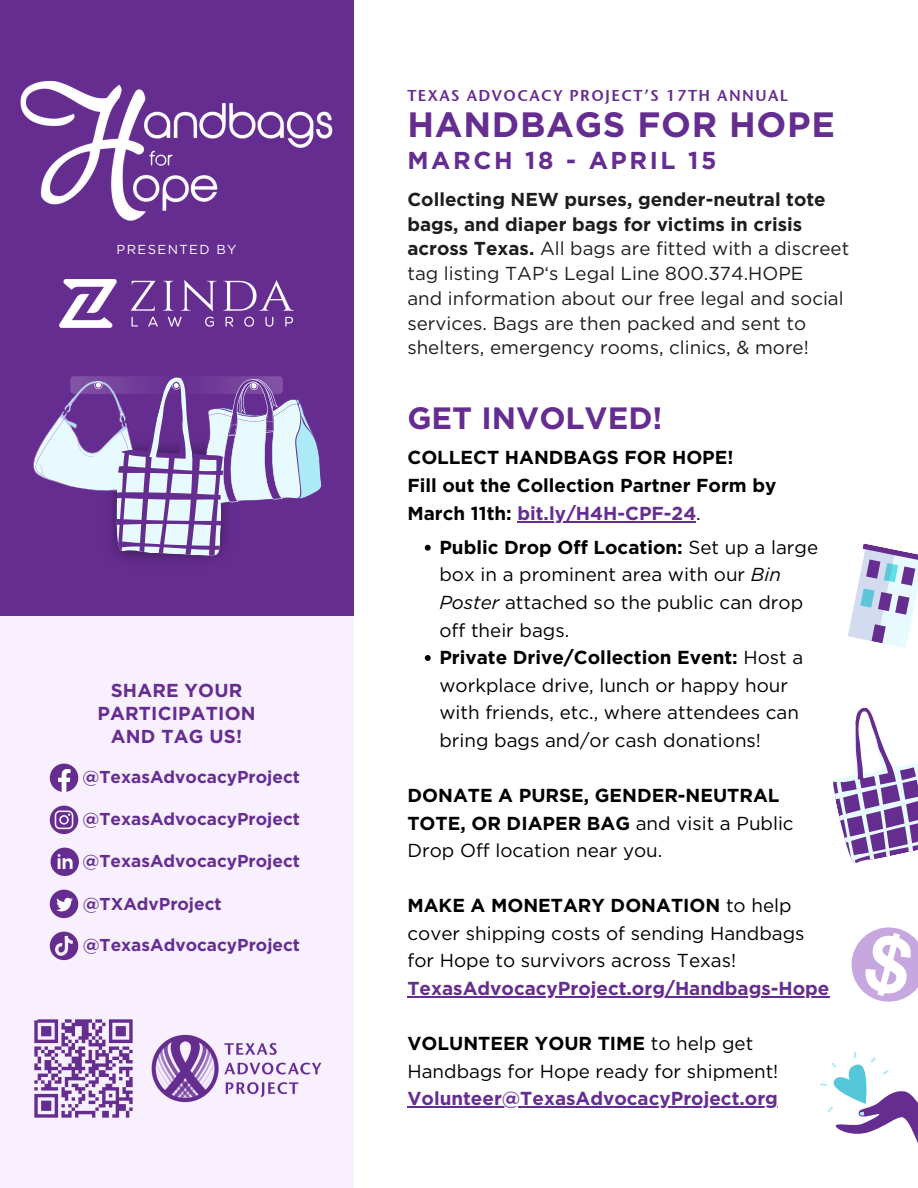
<style>
.page{position:relative;width:918px;height:1188px;background:#fff}
.page>*{position:absolute;margin:0;border:0;box-sizing:border-box;transform-origin:0 0}
.t1{font:700 35.25px "Gotham";letter-spacing:.02em;color:#662d91}
.t2{font:700 30.9px "Gotham";color:#662d91}
.t3{font:700 24.45px "Gotham";letter-spacing:.105em;color:#662d91}
.t4{font:18.75px/27.6px "Gotham";color:#000}
.t5{font:18.75px/24.8px "Gotham";color:#1d1d1f}
.t6{font:700 18.75px/22.6px "Gotham";color:#662d91;text-align:center}
.t7{font:700 18.75px/27.6px "Gotham";color:#000}
.t8{font:700 17.25px "Gotham";color:#662d91}
.t9{font:15.75px "Stone Sans Sem ITCTT Semi";letter-spacing:.09em;color:#662d91}
.t10{font:13.05px "Gotham";letter-spacing:.11em;color:#fff}
.s1{font-weight:700}
.s2{color:#000}
.s3{font-weight:400;color:#000}
.s4{font-weight:400}
.s5{font-style:italic}
</style>
<div class="page">
<div style="left:0;top:0;width:353px;height:616px;background:#662d91"></div>
<hr style="left:517px;top:521px;width:179px;height:1px;background:#662d91">
<svg style="left:425px;top:545px;width:6px;height:6px"></svg>
<svg style="left:425px;top:655px;width:6px;height:6px"></svg>
<hr style="left:407px;top:996px;width:422px;height:2px;background:#662d91">
<hr style="left:407px;top:1106px;width:371px;height:2px;background:#662d91">
<svg style="left:848px;top:543px;width:70px;height:105px"></svg>
<svg style="left:851px;top:927px;width:67px;height:75px"></svg>
<svg style="left:820px;top:1051px;width:98px;height:92px"></svg>
<div style="left:0;top:616px;width:353px;height:572px;background:#f8efff"></div>
<img style="left:151px;top:1034px;width:171px;height:69px">
<img style="left:34px;top:1019px;width:99px;height:99px">
<img style="left:20px;top:80px;width:313px;height:141px">
<img style="left:59px;top:279px;width:235px;height:49px">
<svg style="left:50px;top:764px;width:28px;height:28px"></svg>
<svg style="left:50px;top:806px;width:28px;height:28px"></svg>
<svg style="left:50px;top:890px;width:28px;height:28px"></svg>
<svg style="left:51px;top:848px;width:28px;height:28px"></svg>
<svg style="left:50px;top:932px;width:28px;height:28px"></svg>
<svg style="left:33px;top:376px;width:289px;height:181px"></svg>
<svg style="left:833px;top:707px;width:85px;height:156px"></svg>
<p class="t10" style="left:117px;top:241px;width:121px">PRESENTED BY</p>
<h4 class="t6" style="left:97px;top:679px;width:160px">SHARE YOUR<br>PARTICIPATION<br>AND TAG US!</h4>
<h3 class="t8" style="left:83px;top:767px;width:219px">@TexasAdvocacyProject</h3>
<p class="t8" style="left:83px;top:808px;width:219px">@TexasAdvocacyProject</p>
<p class="t8" style="left:83px;top:850px;width:219px">@TexasAdvocacyProject</p>
<h3 class="t8" style="left:83px;top:893px;width:140px">@TXAdvProject</h3>
<h3 class="t8" style="left:83px;top:935px;width:219px">@TexasAdvocacyProject</h3>
<h5 class="t9" style="left:407px;top:86px;width:382px">TEXAS ADVOCACY PROJECT’S 17TH ANNUAL</h5>
<h5 class="t1" style="left:407px;top:103px;width:429px">HANDBAGS FOR HOPE</h5>
<h5 class="t3" style="left:407px;top:145px;width:311px">MARCH 18 - APRIL 15</h5>
<p class="t5" style="left:407px;top:187px;width:443px"><span class="s1">Collecting NEW purses, gender-neutral tote bags, and diaper bags for victims in crisis across Texas.</span> All bags are fitted with a discreet tag listing TAP‘s Legal Line 800.374.HOPE<br>and information about our free legal and social services. Bags are then packed and sent to shelters, emergency rooms, clinics, &amp; more!</p>
<p class="t2" style="left:407px;top:400px;width:257px">GET INVOLVED!</p>
<p class="t7" style="left:407px;top:444px;width:370px">COLLECT HANDBAGS FOR HOPE!<br>Fill out the Collection Partner Form by</p>
<p class="t6" style="left:407px;top:501px;width:295px"><span class="s2">March 11th:</span> bit.ly/H4H-CPF-24<span class="s3">.</span></p>
<p class="t7" style="left:439px;top:533px;width:380px">Public Drop Off Location: <span class="s4">Set up a large</span></p>
<p class="t4" style="left:439px;top:561px;width:365px">box in a prominent area with our <span class="s5">Bin<br>Poster</span> attached so the public can drop off their bags.</p>
<p class="t4" style="left:439px;top:644px;width:365px"><span class="s1">Private Drive/Collection Event:</span> Host a workplace drive, lunch or happy hour with friends, etc., where attendees can bring bags and/or cash donations!</p>
<p class="t7" style="left:407px;top:781px;width:374px">DONATE A PURSE, GENDER-NEUTRAL</p>
<p class="t4" style="left:407px;top:809px;width:388px"><span class="s1">TOTE, OR DIAPER BAG</span> and visit a Public<br>Drop Off location near you.</p>
<p class="t4" style="left:407px;top:892px;width:399px"><span class="s1">MAKE A MONETARY DONATION</span> to help cover shipping costs of sending Handbags for Hope to survivors across Texas!</p>
<p class="t6" style="left:407px;top:977px;width:424px">TexasAdvocacyProject.org/Handbags-Hope</p>
<p class="t4" style="left:407px;top:1030px;width:372px"><span class="s1">VOLUNTEER YOUR TIME</span> to help get<br>Handbags for Hope ready for shipment!</p>
<h2 class="t6" style="left:407px;top:1087px;width:372px">Volunteer@TexasAdvocacyProject.org</h2>
</div>
